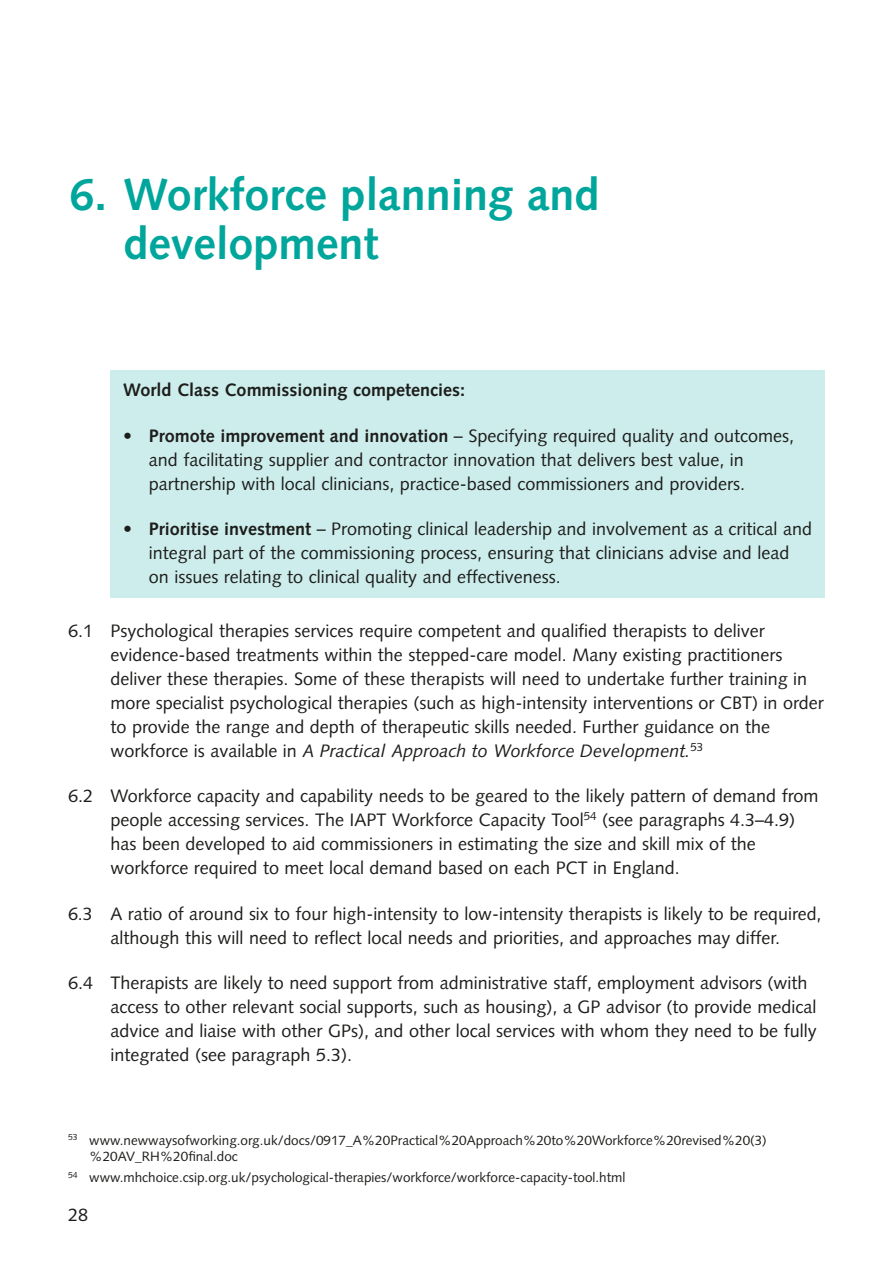
<style>
.page{position:relative;width:893px;height:1263px;background:#fff}
.page>*{position:absolute;margin:0;border:0;box-sizing:border-box;transform-origin:0 0}
.t1{font:700 45px/49.5px "Syntax";color:#00a69b}
.t2{font:18px/24px "Syntax";color:#1d1d1b}
.t3{font:700 18px "Syntax";color:#1d1d1b}
.t4{font:13.5px/16.5px "Syntax";color:#1d1d1b}
.s1{font-weight:700}
.s2{font-style:italic}
</style>
<div class="page">
<div style="left:111px;top:370px;width:714px;height:228px;background:#ccedeb"></div>
<h1 class="t1" style="left:124px;top:170px;width:478px;text-indent:-54px">6. Workforce planning and development</h1>
<p class="t3" style="left:123px;top:380px;width:343px">World Class Commissioning competencies:</p>
<p class="t2" style="left:149px;top:423px;width:647px"><span class="s1">Promote improvement and innovation</span> – Specifying required quality and outcomes, and facilitating supplier and contractor innovation that delivers best value, in partnership with local clinicians, practice-based commissioners and providers.</p>
<p class="t2" style="left:149px;top:517px;width:665px"><span class="s1">Prioritise investment</span> – Promoting clinical leadership and involvement as a critical and integral part of the commissioning process, ensuring that clinicians advise and lead on issues relating to clinical quality and effectiveness.</p>
<p class="t2" style="left:111px;top:619px;width:715px;text-indent:-43px">6.1 Psychological therapies services require competent and qualified therapists to deliver evidence-based treatments within the stepped-care model. Many existing practitioners deliver these therapies. Some of these therapists will need to undertake further training in more specialist psychological therapies (such as high-intensity interventions or CBT) in order to provide the range and depth of therapeutic skills needed. Further guidance on the workforce is available in <span class="s2">A Practical Approach to Workforce Development.</span><sup>53</sup></p>
<p class="t2" style="left:111px;top:784px;width:709px;text-indent:-43px">6.2 Workforce capacity and capability needs to be geared to the likely pattern of demand from people accessing services. The IAPT Workforce Capacity Tool<sup>54</sup> (see paragraphs 4.3–4.9) has been developed to aid commissioners in estimating the size and skill mix of the workforce required to meet local demand based on each PCT in England.</p>
<p class="t2" style="left:68px;top:901px;width:755px;text-align:center">6.3 A ratio of around six to four high-intensity to low-intensity therapists is likely to be required, although this will need to reflect local needs and priorities, and approaches may differ.</p>
<p class="t2" style="left:111px;top:971px;width:708px;text-indent:-43px">6.4 Therapists are likely to need support from administrative staff, employment advisors (with access to other relevant social supports, such as housing), a GP advisor (to provide medical advice and liaise with other GPs), and other local services with whom they need to be fully integrated (see paragraph 5.3).</p>
<p class="t4" style="left:89px;top:1132px;width:679px;text-indent:-21px"><sup>53</sup> www.newwaysofworking.org.uk/docs/0917_A%20Practical%20Approach%20to%20Workforce%20revised%20(3) %20AV_RH%20final.doc</p>
<p class="t4" style="left:68px;top:1169px;width:559px"><sup>54</sup> www.mhchoice.csip.org.uk/psychological-therapies/workforce/workforce-capacity-tool.html</p>
<p class="t2" style="left:68px;top:1203px;width:22px">28</p>
</div>
